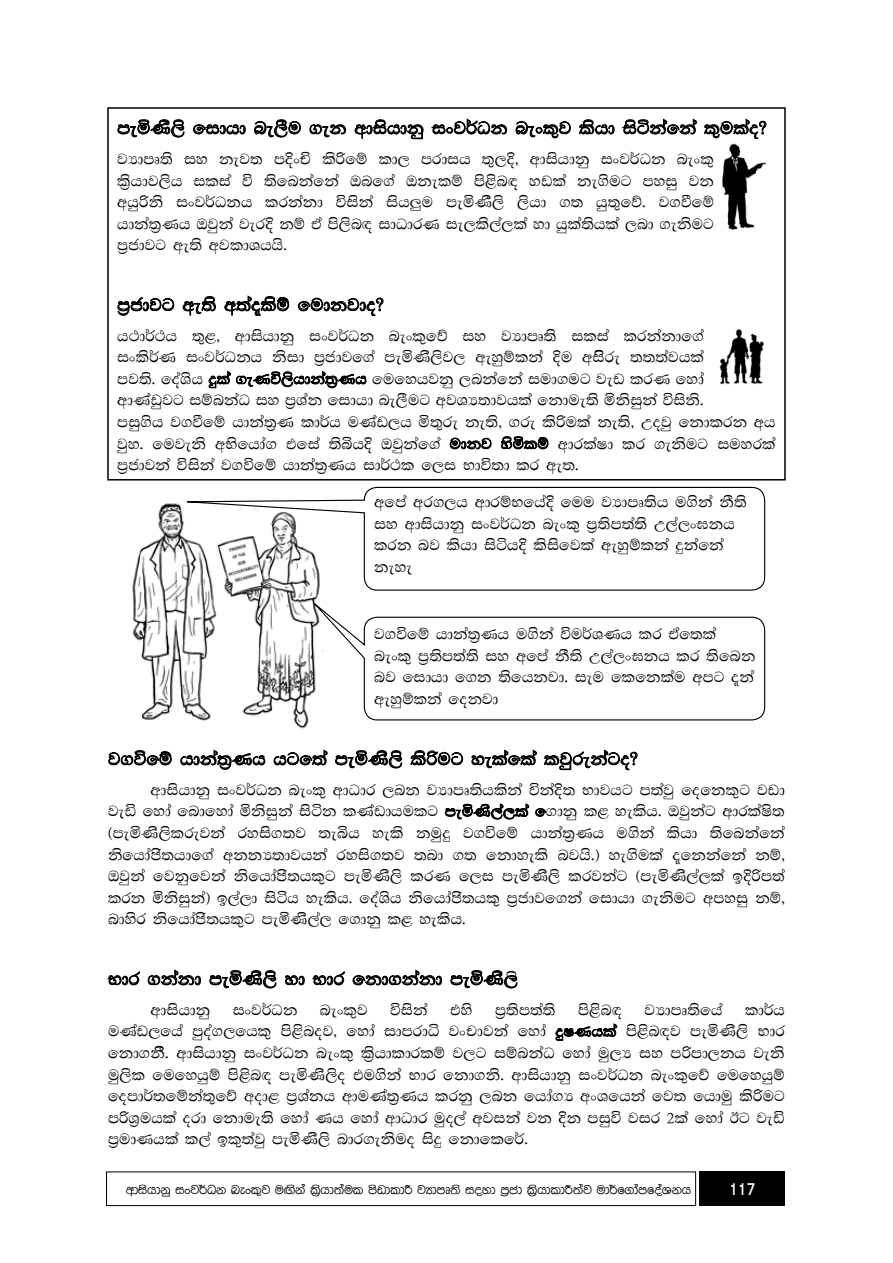
<style>
.page{position:relative;width:893px;height:1263px;background:#fff}
.page>*{position:absolute;margin:0;border:0;box-sizing:border-box;transform-origin:0 0}
.t1{font:21px "FM Abhayax";color:#000}
.t2{font:18px/21.6px "FM Abhayax";color:#000}
.t3{font:condensed 18px "Abadi";color:#fff}
.t4{font:13.5px "FM Malithix";color:#000}
</style>
<div class="page">
<div style="left:106px;top:1172px;width:590px;height:34px;border:1px solid #000"></div>
<div style="left:700px;top:1172px;width:85px;height:34px;background:#000"></div>
<svg style="left:108px;top:750px;width:64px;height:16px"></svg>
<svg style="left:180px;top:749px;width:86px;height:21px"></svg>
<svg style="left:273px;top:749px;width:55px;height:17px"></svg>
<svg style="left:335px;top:750px;width:67px;height:19px"></svg>
<svg style="left:410px;top:750px;width:53px;height:15px"></svg>
<svg style="left:471px;top:749px;width:66px;height:20px"></svg>
<svg style="left:544px;top:749px;width:94px;height:22px"></svg>
<svg style="left:445px;top:803px;width:101px;height:17px"></svg>
<svg style="left:107px;top:971px;width:33px;height:14px"></svg>
<svg style="left:147px;top:969px;width:54px;height:16px"></svg>
<svg style="left:209px;top:970px;width:68px;height:18px"></svg>
<svg style="left:285px;top:975px;width:20px;height:10px"></svg>
<svg style="left:312px;top:971px;width:33px;height:14px"></svg>
<svg style="left:352px;top:969px;width:90px;height:16px"></svg>
<svg style="left:450px;top:970px;width:68px;height:18px"></svg>
<svg style="left:555px;top:1023px;width:63px;height:18px"></svg>
<svg style="left:117px;top:119px;width:68px;height:19px"></svg>
<svg style="left:193px;top:124px;width:53px;height:11px"></svg>
<svg style="left:254px;top:119px;width:47px;height:19px"></svg>
<svg style="left:309px;top:124px;width:37px;height:14px"></svg>
<svg style="left:354px;top:119px;width:70px;height:21px"></svg>
<svg style="left:431px;top:118px;width:76px;height:17px"></svg>
<svg style="left:515px;top:121px;width:56px;height:18px"></svg>
<svg style="left:579px;top:119px;width:36px;height:16px"></svg>
<svg style="left:622px;top:118px;width:75px;height:17px"></svg>
<svg style="left:704px;top:118px;width:63px;height:21px"></svg>
<svg style="left:117px;top:297px;width:57px;height:19px"></svg>
<svg style="left:182px;top:295px;width:34px;height:21px"></svg>
<svg style="left:224px;top:295px;width:66px;height:21px"></svg>
<svg style="left:298px;top:297px;width:86px;height:20px"></svg>
<svg style="left:208px;top:370px;width:159px;height:19px"></svg>
<svg style="left:449px;top:437px;width:43px;height:13px"></svg>
<svg style="left:501px;top:436px;width:48px;height:14px"></svg>
<img style="left:722px;top:143px;width:45px;height:86px">
<img style="left:719px;top:329px;width:45px;height:56px">
<img style="left:132px;top:541px;width:188px;height:188px">
<svg style="left:303px;top:593px;width:463px;height:128px"></svg>
<svg style="left:155px;top:486px;width:611px;height:105px"></svg>
<p class="t1" style="left:117px;top:118px;width:651px">meñKS,sfidhd ne,Su .ek wdishdkqixj¾Ok nexl=j lshd isákafka l=ulao@</p>
<p class="t2" style="left:117px;top:148px;width:598px;text-align:justify">jHdmD;s iy kej; mÈxÑ lsßfï ld, mrdih ;=,È" wdishdkqixj¾Ok nexl= l%shdj,sh ilia ú ;sfnkafka Tnf.a Tkelï ms&lt;sn`o yvla ke.sug myiqjk whqßks ixj¾Okh lrkakd úiska ish¨u meñKS,s ,shd .; hq;=fõ' j.ùfï hdka;%Kh Tjqka jerÈ kï ta ms,sn`o idOdrK ie,ls,a,la yd hqla;shla ,nd .eksug m%cdjg we;swjldYhhs'</p>
<p class="t1" style="left:117px;top:294px;width:268px">m%cdjg we;sw;a±lsï fudkjdo@</p>
<p class="t2" style="left:117px;top:325px;width:660px">h:d¾:h ;=&lt;" wdishdkq ixj¾Ok nexl=fõ iy jHdmD;s ilia lrkakdf.a<br>ixls¾K ixj¾Okh ksid m%cdjf.a meñKs,sj, weyqïlka Èu wisre ;;;ajhla<br>mj;s' foaYsh ÿla .eKú,shdka;%Kh fufyhjkq,nkafka iud.ug jev lrK fyda<br>wdKavqjg iïnkaO iy m%Yak fidhd ne,Sug wjYH;djhla fkdue;sñksiqka úisks'<br>miq.sh j.ùfï hdka;%K ld¾h uKav,h ñ;=re ke;s" .re lsßula ke;s" Wojqfkdlrk wh jqy' fujekswNsfhda. tfia ;sìhÈ Tjqkaf.a udkj ysñlï wdrlaId lr .eksug iuyrla m%cdjka úiska j.úfï hdka;%Kh id¾:l f,i Ndú;d lr we;'</p>
<p class="t2" style="left:374px;top:491px;width:384px">wfma wr.,h wdrïNfhaÈ fuu jHdmD;sh u.ska kS;s iy wdishdkqixj¾Ok nexl= m%;sm;a;sW,a,x&gt;kh lrk nj lshd isáhÈ lsisfjla weyqïlka ÿkafka keye</p>
<p class="t2" style="left:374px;top:623px;width:383px">j.úfï hdka;%Kh u.ska úu¾YKh lr taf;la nexl= m%;sm;a;siy wfma kS;sW,a,x&gt;kh lr ;sfnk nj fidhd f.k ;sfhkjd' ieu flfklau wmg ±ka weyqïlka fokjd</p>
<p class="t1" style="left:108px;top:748px;width:531px">j.úfï hdka;%Kh hgf;a meñKs,slsßug yelafla ljqrekago@</p>
<p class="t2" style="left:108px;top:779px;width:678px;text-align:justify;text-indent:43px">wdishdkqixj¾Ok nexl= wdOdr ,nk jHdmD;shlska úkaÈ; Ndjhg m;ajqfofkl=g jvd jeä fyda fndfyda ñksiqka isák lKavdhulg meñKs,a,la f.dkql&lt; yelsh' Tjqkag wdrlaIs; ^meñKs,slrejka ryis.;j ;eìh yels kuqÿ j.úfï hdka;%Kh u.ska lshd ;sfnkafka ksfhdacs;hdf.a wkkH;djhka ryis.;j ;nd .; fkdyelsnjhs'&amp; ye.sula ±fkkafka kï" Tjqka fjkqfjka ksfhdacs;hl=g meñKs,slrK f,i meñKs,slrjkag ^meñKs,a,la bÈßm;a lrk ñksiqka&amp; b,a,d isáh yelsh' foaYsh ksfhdacs;hl= m%cdjf.ka fidhd .eksug wmyiqkï" ndysr ksfhdacs;hl=g meñKs,a, f.dkql&lt; yelsh'</p>
<p class="t1" style="left:108px;top:968px;width:423px">Ndr .kakd meñKs,syd Ndr fkd.kakd meñKs,s</p>
<p class="t2" style="left:108px;top:999px;width:688px;text-indent:43px">wdishdkq ixj¾Ok nexl=j úiska tys m%;sm;a;s ms&lt;sn`o jHdmD;sfha ld¾h uKav,fha mqoa.,fhl= ms&lt;snoj" fyda idmrdê jxpdjka fyda ÿIKhla ms&lt;sn`oj meñKs,sNdr fkd.kSs' wdishdkqixj¾Ok nexl= l%shdldrlï j,g iïnkaO fyda uq,H iy mßmd,kh jeks uq,sl fufyhqï ms&lt;sn`o meñKs,so tu.ska Ndr fkd.ks' wdishdkqixj¾Ok nexl=fõ fufyhqï fomd¾;fïka;=fõ wod&lt; m%Yakh wduKa;%Kh lrkq,nk fhda.H wxYfhka fj; fhduqlsßug mßY%uhla ord fkdue;sfyda Kh fyda wdOdr uqo,a wjika jk Èk miqú jir 2la fyda Bg jeä m%udKhla l,a bl=;ajqmeñKs,sndr.eksuo isÿ fkdflf¾'</p>
<p class="t4" style="left:126px;top:1183px;width:567px">wdishdkqixj¾Ok nexl=j u`.ska l%shd;aul msvdldÍ jHdmD;sioyd m%cd l%shdldÍ;aj ud¾f.damfoaYkh</p>
<p class="t3" style="left:729px;top:1179px;width:27px">117</p>
</div>
